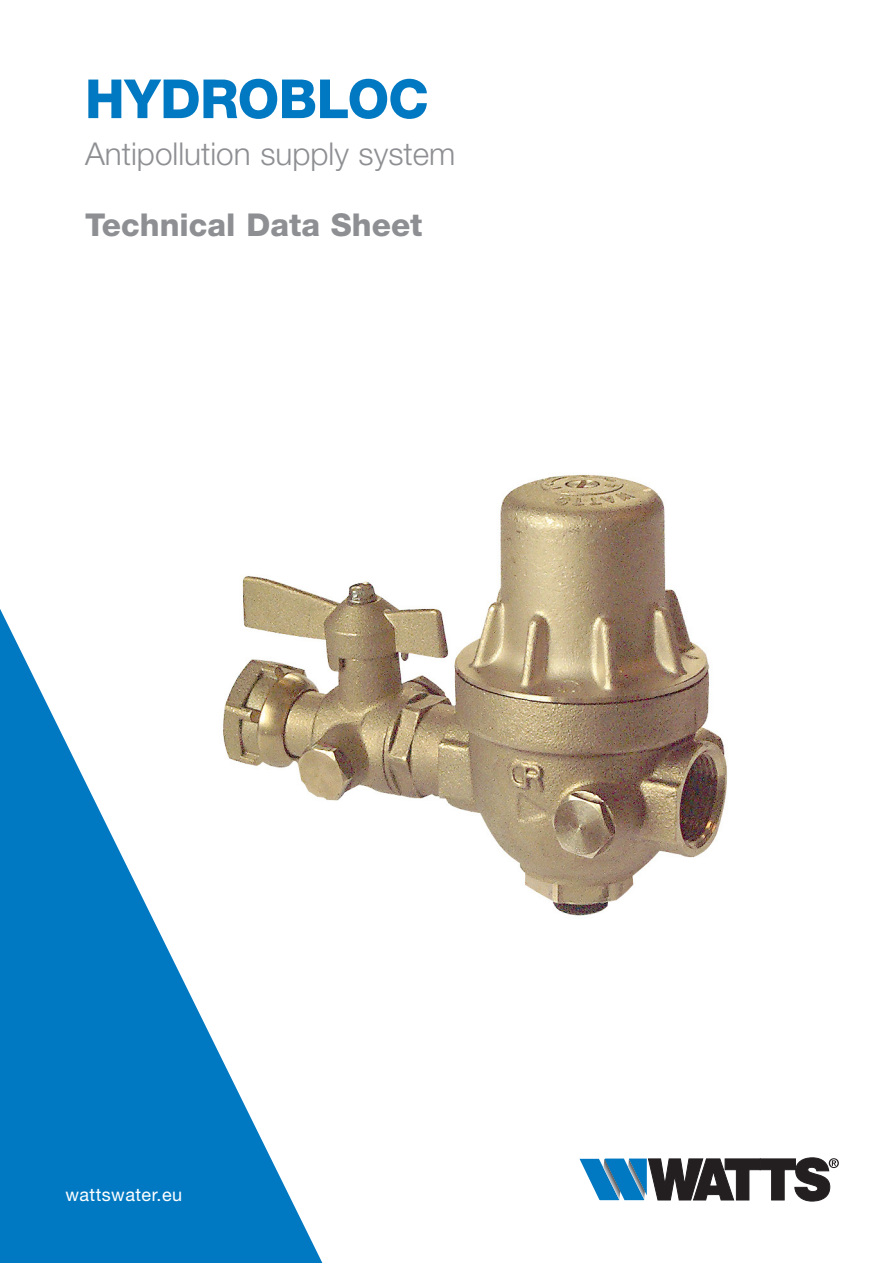
<style>
.page{position:relative;width:893px;height:1263px;background:#fff}
.page>*{position:absolute;margin:0;border:0;box-sizing:border-box;transform-origin:0 0}
.t1{font:800 54px "Helvetica Neue LT Std";letter-spacing:-.01em;color:#0079c2}
.t2{font:300 31.5px "Helvetica Neue LT Std";color:#8d8f92}
.t3{font:800 31.5px "Helvetica Neue LT Std";color:#8d8f92}
.t4{font:18px "Helvetica Neue LT Std";letter-spacing:.025em;color:#fff}
</style>
<div class="page">
<svg style="left:580px;top:1158px;width:259px;height:43px"></svg>
<svg style="left:0;top:609px;width:323px;height:654px;fill:#0079c2"></svg>
<img style="left:204px;top:474px;width:523px;height:462px">
<h1 class="t1" style="left:85px;top:67px;width:345px">HYDROBLOC</h1>
<p class="t2" style="left:85px;top:134px;width:372px">Antipollution supply system</p>
<p class="t3" style="left:85px;top:206px;width:339px">Technical Data Sheet</p>
<p class="t4" style="left:65px;top:1184px;width:118px">wattswater.eu</p>
</div>
